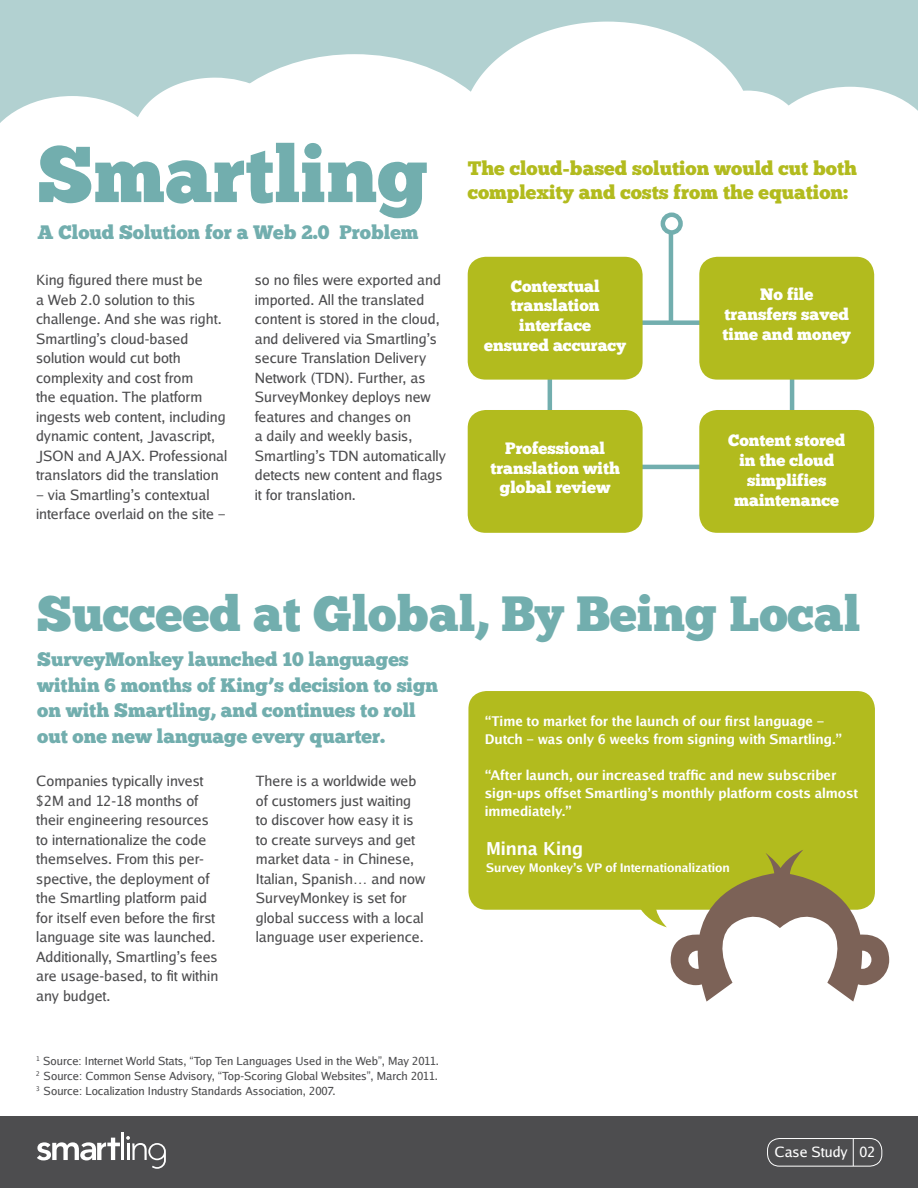
<style>
.page{position:relative;width:918px;height:1188px;background:#fff}
.page>*{position:absolute;margin:0;border:0;box-sizing:border-box;transform-origin:0 0}
.t1{font:79.05px "Chunk Five";color:#72aeae}
.t2{font:49.5px "Chunk Five";color:#72aeae}
.t3{font:19.5px/25.5px "Chunk Five";color:#72aeae}
.t4{font:19.5px/23.4px "Chunk Five";color:#b2bb1e}
.t5{font:700 18px "Luxi Sans";color:#fff}
.t6{font:16.5px/19.8px "Chunk Five";color:#fff;text-align:center}
.t7{font:14.25px/19.5px "Luxi Sans";color:#4d4d4f}
.t8{font:14.25px "Luxi Sans";color:#fff}
.t9{font:700 13.5px/18px "Luxi Sans";color:#fff}
.t10{font:700 12px "Luxi Sans";color:#fff}
.t11{font:11.25px/15px "Luxi Sans";color:#4d4d4f;text-align:justify}
</style>
<div class="page">
<div style="left:0;top:0;width:918px;height:144px;background:#b2d1d1"></div>
<svg style="left:0;top:78px;width:199px;height:66px"></svg>
<svg style="left:199px;top:22px;width:719px;height:122px;fill:#fff"></svg>
<div style="left:0;top:1116px;width:918px;height:72px;background:#4d4d4f"></div>
<hr style="left:121px;top:1133px;width:3px;height:27px;background:#fff">
<svg style="left:37px;top:1138px;width:83px;height:22px"></svg>
<svg style="left:126px;top:1136px;width:40px;height:33px"></svg>
<div style="left:767px;top:1138px;width:115px;height:29px;border:1px solid #fff;border-radius:12px"></div>
<svg style="left:853px;top:1139px;width:1px;height:27px"></svg>
<div style="left:468px;top:691px;width:407px;height:219px;background:#b2bb1e;border-radius:18px"></div>
<svg style="left:632px;top:850px;width:257px;height:152px"></svg>
<div style="left:548px;top:320px;width:246px;height:149px;border:4px solid #72aeae;border-radius:18px"></div>
<div style="left:468px;top:257px;width:175px;height:123px;background:#b2bb1e;border-radius:18px"></div>
<div style="left:468px;top:410px;width:175px;height:123px;background:#b2bb1e;border-radius:18px"></div>
<div style="left:699px;top:257px;width:175px;height:123px;background:#b2bb1e;border-radius:18px"></div>
<div style="left:699px;top:410px;width:175px;height:123px;background:#b2bb1e;border-radius:18px"></div>
<hr style="left:669px;top:219px;width:4px;height:104px;background:#72aeae">
<svg style="left:663px;top:215px;width:18px;height:17px"></svg>
<div style="left:661px;top:213px;width:22px;height:22px;border:4px solid #72aeae;border-radius:50%"></div>
<h1 class="t1" style="left:37px;top:127px;width:392px">Smartling</h1>
<h3 class="t3" style="left:38px;top:219px;width:383px">A Cloud Solution for a Web 2.0 Problem</h3>
<p class="t7" style="left:36px;top:270px;width:193px">King figured there must be<br>a Web 2.0 solution to this challenge. And she was right.<br>Smartling’s cloud-based solution would cut both complexity and cost from<br>the equation. The platform ingests web content, including dynamic content, Javascript,<br>JSON and AJAX. Professional translators did the translation</p>
<p class="t7" style="left:36px;top:485px;width:191px">– via Smartling’s contextual interface overlaid on the site –</p>
<p class="t7" style="left:255px;top:270px;width:193px">so no files were exported and imported. All the translated content is stored in the cloud, and delivered via Smartling’s secure Translation Delivery<br>Network (TDN). Further, as<br>SurveyMonkey deploys new features and changes on<br>a daily and weekly basis,<br>Smartling’s TDN automatically detects new content and flags it for translation.</p>
<h3 class="t4" style="left:468px;top:157px;width:391px">The cloud-based solution would cut both complexity and costs from the equation:</h3>
<p class="t6" style="left:484px;top:276px;width:143px">Contextual translation interface<br>ensured accuracy</p>
<p class="t6" style="left:490px;top:438px;width:131px">Professional translation with global review</p>
<p class="t6" style="left:723px;top:284px;width:130px">No file transfers saved time and money</p>
<p class="t6" style="left:728px;top:431px;width:119px">Content stored in the cloud simplifies maintenance</p>
<h2 class="t2" style="left:37px;top:584px;width:825px">Succeed at Global, By Being Local</h2>
<h3 class="t3" style="left:37px;top:647px;width:402px">SurveyMonkey launched 10 languages within 6 months of King’s decision to sign on with Smartling, and continues to roll out one new language every quarter.</h3>
<p class="t7" style="left:36px;top:771px;width:183px">Companies typically invest $2M and 12-18 months of their engineering resources to internationalize the code themselves. From this per&shy;spective, the deployment of the Smartling platform paid for itself even before the first language site was launched.<br>Additionally, Smartling’s fees are usage-based, to fit within any budget.</p>
<p class="t7" style="left:256px;top:771px;width:171px">There is a worldwide web of customers just waiting to discover how easy it is to create surveys and get market data - in Chinese,<br>Italian, Spanish… and now<br>SurveyMonkey is set for global success with a local language user experience.</p>
<p class="t11" style="left:36px;top:1053px;width:404px"><sup>1</sup> Source: Internet World Stats, “Top Ten Languages Used in the Web”, May 2011.<br><sup>2</sup> Source: Common Sense Advisory, “Top-Scoring Global Websites”, March 2011.<br><sup>3</sup> Source: Localization Industry Standards Association, 2007.</p>
<p class="t9" style="left:485px;top:711px;width:359px">“Time to market for the launch of our first language –<br>Dutch – was only 6 weeks from signing with Smartling.”</p>
<p class="t9" style="left:485px;top:765px;width:375px">“After launch, our increased traffic and new subscriber sign-ups offset Smartling’s monthly platform costs almost immediately.”</p>
<p class="t5" style="left:486px;top:837px;width:99px">Minna King</p>
<p class="t10" style="left:486px;top:860px;width:245px">Survey Monkey’s VP of Internationalization</p>
<p class="t8" style="left:774px;top:1143px;width:103px">Case Study 02</p>
</div>
